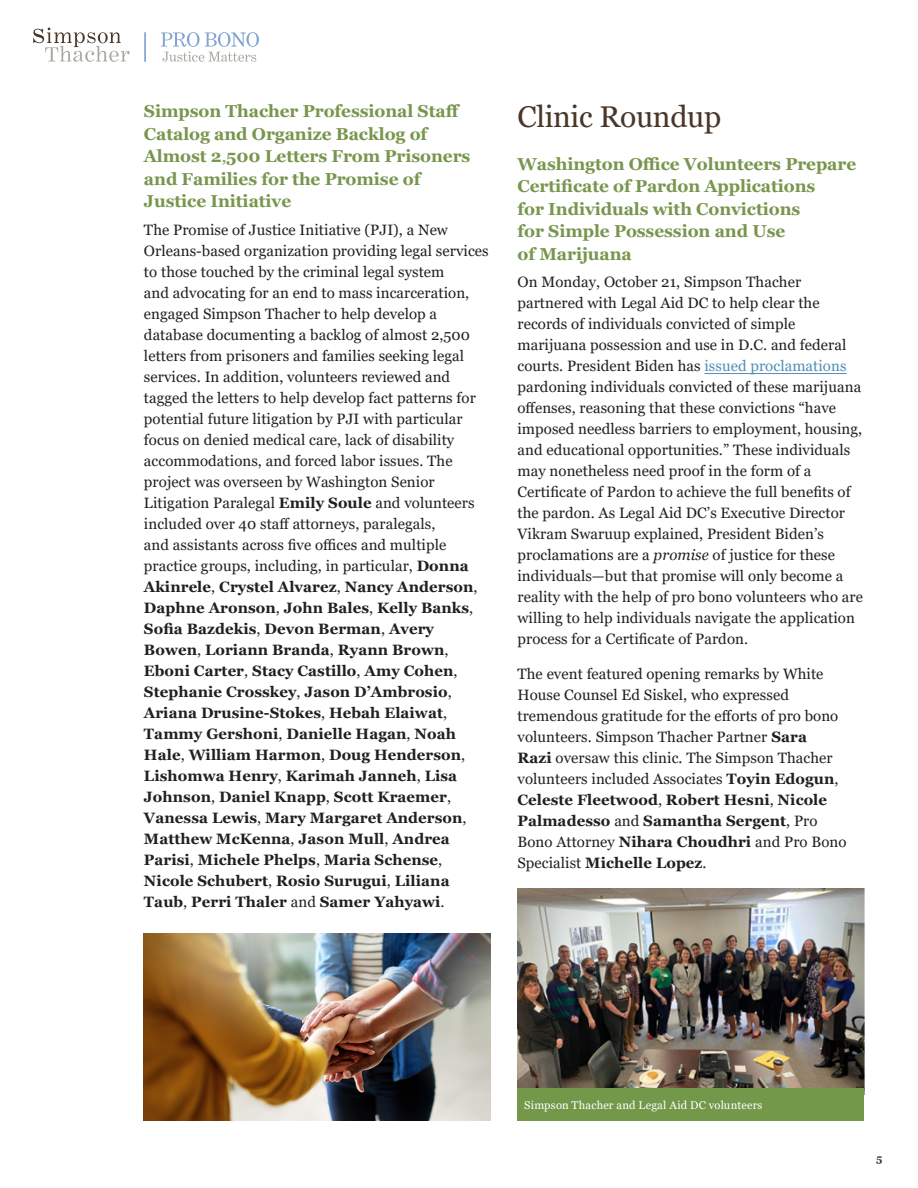
<style>
.page{position:relative;width:918px;height:1188px;background:#fff}
.page>*{position:absolute;margin:0;border:0;box-sizing:border-box;transform-origin:0 0}
.t1{font:30px "Georgia";letter-spacing:-.01em;color:#483629}
.Subhead7490{font:700 17.25px/22.5px "Georgia";letter-spacing:-.005em;color:#78964d}
.Standard_Text{font:15px/21px "Georgia";letter-spacing:.005em;color:#231f20}
.t2{font:11.25px "Georgia";letter-spacing:.02em;color:#fff}
.t3{font:700 10.5px "Georgia";color:#493728}
.s1{font-weight:400}
.s2{font-weight:700}
.s3{color:#538eb5}
.s4{font-style:italic}
</style>
<div class="page">
<svg style="left:33px;top:28px;width:97px;height:34px"></svg>
<svg style="left:161px;top:32px;width:98px;height:30px"></svg>
<hr style="left:144px;top:32px;width:2px;height:30px;background:#81a3d1">
<hr style="left:704px;top:373px;width:143px;height:1px;background:#538eb5">
<img style="left:517px;top:888px;width:347px;height:200px">
<div style="left:517px;top:1088px;width:347px;height:32px;background:#739849"></div>
<img style="left:144px;top:933px;width:346px;height:187px">
<p class="Subhead7490" style="left:144px;top:100px;width:328px">Simpson Thacher Professional Staff<br>Catalog and Organize Backlog of<br>Almost 2<span class="s1">,</span>500 Letters From Prisoners and Families for the Promise of<br>Justice Initiative</p>
<p class="Standard_Text" style="left:144px;top:220px;width:346px">The Promise of Justice Initiative (PJI), a New Orleans-based organization providing legal services to those touched by the criminal legal system<br>and advocating for an end to mass incarceration, engaged Simpson Thacher to help develop a database documenting a backlog of almost 2,500 letters from prisoners and families seeking legal services. In addition, volunteers reviewed and tagged the letters to help develop fact patterns for potential future litigation by PJI with particular focus on denied medical care, lack of disability accommodations, and forced labor issues. The project was overseen by Washington Senior Litigation Paralegal <span class="s2">Emily Soule</span> and volunteers included over 40 staff attorneys, paralegals,<br>and assistants across five offices and multiple practice groups, including, in particular, <span class="s2">Donna Akinrele</span>, <span class="s2">Crystel Alvarez</span>, <span class="s2">Nancy Anderson</span>, <span class="s2">Daphne Aronson</span>, <span class="s2">John Bales</span>, <span class="s2">Kelly Banks</span>, <span class="s2">Sofia Bazdekis</span>, <span class="s2">Devon Berman</span>, <span class="s2">Avery Bowen</span>, <span class="s2">Loriann Branda</span>, <span class="s2">Ryann Brown</span>, <span class="s2">Eboni Carter</span>, <span class="s2">Stacy Castillo</span>, <span class="s2">Amy Cohen</span>, <span class="s2">Stephanie Crosskey</span>, <span class="s2">Jason D’Ambrosio</span>, <span class="s2">Ariana Drusine-Stokes</span>, <span class="s2">Hebah Elaiwat</span>, <span class="s2">Tammy Gershoni</span>, <span class="s2">Danielle Hagan</span>, <span class="s2">Noah Hale</span>, <span class="s2">William Harmon</span>, <span class="s2">Doug Henderson</span>, <span class="s2">Lishomwa Henry</span>, <span class="s2">Karimah Janneh</span>, <span class="s2">Lisa Johnson</span>, <span class="s2">Daniel Knapp</span>, <span class="s2">Scott Kraemer</span>, <span class="s2">Vanessa Lewis</span>, <span class="s2">Mary Margaret Anderson</span>, <span class="s2">Matthew McKenna</span>, <span class="s2">Jason Mull</span>, <span class="s2">Andrea Parisi</span>, <span class="s2">Michele Phelps</span>, <span class="s2">Maria Schense</span>, <span class="s2">Nicole Schubert</span>, <span class="s2">Rosio Surugui</span>, <span class="s2">Liliana Taub</span>, <span class="s2">Perri Thaler</span> and <span class="s2">Samer Yahyawi</span>.</p>
<p class="t1" style="left:517px;top:98px;width:205px">Clinic Roundup</p>
<p class="Subhead7490" style="left:517px;top:152px;width:340px">Washington Office Volunteers Prepare<br>Certificate of Pardon Applications<br>for Individuals with Convictions<br>for Simple Possession and Use<br>of Marijuana</p>
<p class="Standard_Text" style="left:517px;top:272px;width:347px">On Monday, October 21, Simpson Thacher partnered with Legal Aid DC to help clear the records of individuals convicted of simple marijuana possession and use in D.C. and federal courts. President Biden has <span class="s3">issued proclamations </span>pardoning individuals convicted of these marijuana offenses, reasoning that these convictions “have imposed needless barriers to employment, housing, and educational opportunities.” These individuals may nonetheless need proof in the form of a Certificate of Pardon to achieve the full benefits of the pardon. As Legal Aid DC’s Executive Director Vikram Swaruup explained, President Biden’s proclamations are a <span class="s4">promise</span> of justice for these individuals—but that promise will only become a reality with the help of pro bono volunteers who are willing to help individuals navigate the application process for a Certificate of Pardon.</p>
<p class="Standard_Text" style="left:517px;top:663px;width:331px">The event featured opening remarks by White House Counsel Ed Siskel, who expressed tremendous gratitude for the efforts of pro bono volunteers. Simpson Thacher Partner <span class="s2">Sara<br>Razi</span> oversaw this clinic. The Simpson Thacher volunteers included Associates <span class="s2">Toyin Edogun</span>, <span class="s2">Celeste Fleetwood</span>, <span class="s2">Robert Hesni</span>, <span class="s2">Nicole Palmadesso</span> and <span class="s2">Samantha Sergent</span>, Pro Bono Attorney <span class="s2">Nihara Choudhri</span> and Pro Bono Specialist <span class="s2">Michelle Lopez</span>.</p>
<p class="t2" style="left:524px;top:1098px;width:240px">Simpson Thacher and Legal Aid DC volunteers</p>
<p class="t3" style="left:876px;top:1152px;width:8px">5</p>
</div>
